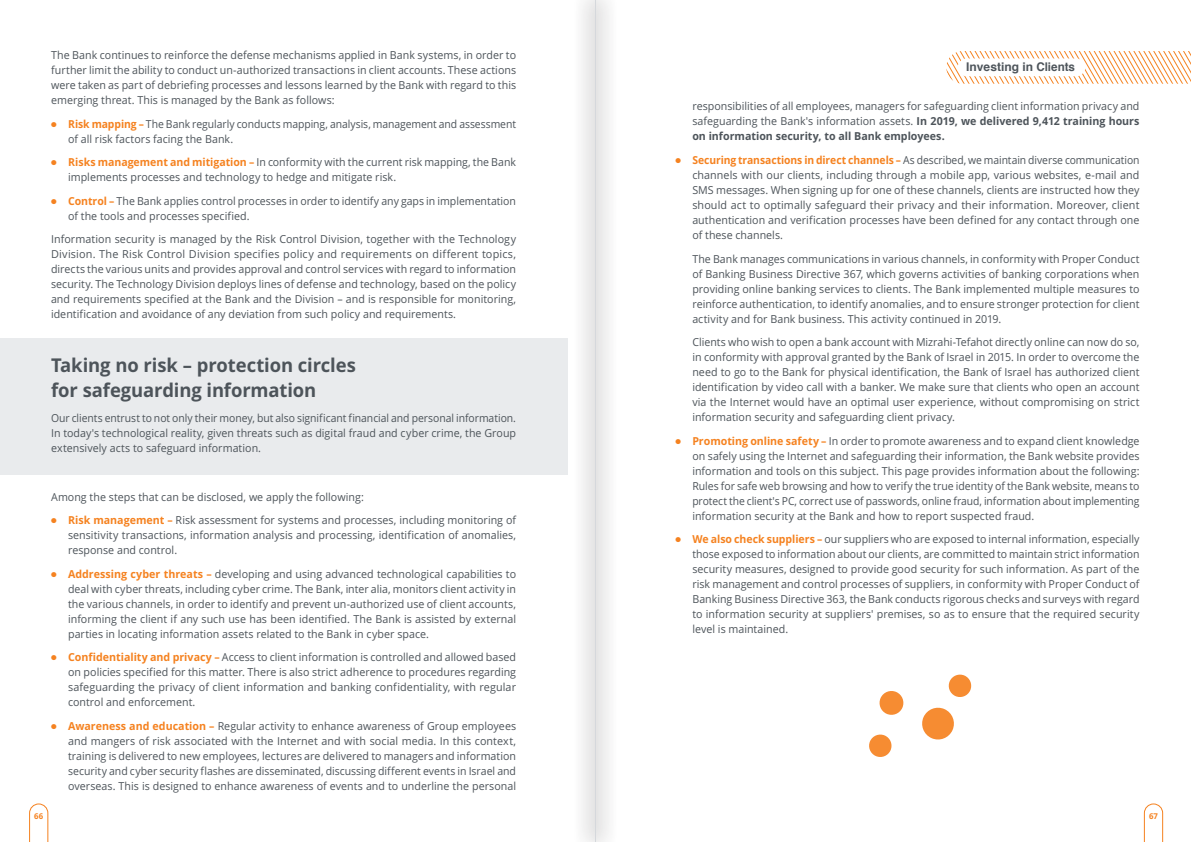
<style>
.page{position:relative;width:1191px;height:842px;background:#fff}
.page>*{position:absolute;margin:0;border:0;box-sizing:border-box;transform-origin:0 0}
.t1{font:700 19px/24.8px "Open Sans Hebrew";letter-spacing:-.005em;color:#4d545a}
.t2{font:700 12px "Helvetica";color:#4d545a}
.t3{font:11px/15px "Open Sans Hebrew";color:#4d545a;text-align:justify}
.t4{font:11px/15px "Open Sans Hebrew";color:#4d545a;text-align:justify;scale:.96 1}
.t5{font:11px/15px "Open Sans Hebrew";color:#4d545a;scale:.94 1}
.t6{font:11px/15px "Open Sans Hebrew";color:#4d545a;text-align:justify;scale:.95 1}
.t7{font:700 8px "Open Sans Hebrew";color:#f58220}
.s1{font-family:"Sucariot MF";font-weight:500;font-size:7px;color:#f58220}
.s2{font-weight:700;color:#f58220}
.s3{font-weight:700}
</style>
<div class="page">
<svg style="left:1144px;top:804px;width:18px;height:38px"></svg>
<svg style="left:29px;top:804px;width:19px;height:38px"></svg>
<svg style="left:946px;top:51px;width:245px;height:33px"></svg>
<div style="left:957px;top:58px;width:128px;height:18px;background:#fff;border-radius:9px"></div>
<div style="left:0;top:338px;width:567px;height:136px;background:#e9ebed"></div>
<svg style="left:869px;top:674px;width:103px;height:83px"></svg>
<div style="left:573px;top:0;width:45px;height:842px;background:#231f20;opacity:.6"></div>
<hr style="left:595px;top:0;width:1px;height:842px;background:#d5d8dc">
<p class="t3" style="left:51px;top:48px;width:466px">The Bank continues to reinforce the defense mechanisms applied in Bank systems, in order to further limit the ability to conduct un-authorized transactions in client accounts. These actions were taken as part of debriefing processes and lessons learned by the Bank with regard to this emerging threat. This is managed by the Bank as follows:</p>
<p class="t5" style="left:68px;top:117px;width:478px;text-indent:-17px"><span class="s1">#</span> <span class="s2">Risk mapping –</span> The Bank regularly conducts mapping, analysis, management and assessment of all risk factors facing the Bank.</p>
<p class="t4" style="left:68px;top:155px;width:468px;text-indent:-17px"><span class="s1">#</span> <span class="s2">Risks management and mitigation –</span> In conformity with the current risk mapping, the Bank implements processes and technology to hedge and mitigate risk.</p>
<p class="t4" style="left:68px;top:194px;width:468px;text-indent:-17px"><span class="s1">#</span> <span class="s2">Control –</span> The Bank applies control processes in order to identify any gaps in implementation of the tools and processes specified.</p>
<p class="t3" style="left:51px;top:232px;width:466px">Information security is managed by the Risk Control Division, together with the Technology Division. The Risk Control Division specifies policy and requirements on different topics, directs the various units and provides approval and control services with regard to information security. The Technology Division deploys lines of defense and technology, based on the policy and requirements specified at the Bank and the Division – and is responsible for monitoring, identification and avoidance of any deviation from such policy and requirements.</p>
<h4 class="t1" style="left:51px;top:354px;width:306px">Taking no risk – protection circles for safeguarding information</h4>
<p class="t6" style="left:51px;top:411px;width:491px">Our clients entrust to not only their money, but also significant financial and personal information.<br>In today's technological reality, given threats such as digital fraud and cyber crime, the Group extensively acts to safeguard information.</p>
<p class="t3" style="left:51px;top:489px;width:314px">Among the steps that can be disclosed, we apply the following:</p>
<p class="t3" style="left:68px;top:513px;width:449px;text-indent:-17px"><span class="s1">#</span> <span class="s2">Risk management –</span> Risk assessment for systems and processes, including monitoring of sensitivity transactions, information analysis and processing, identification of anomalies, response and control.</p>
<p class="t3" style="left:68px;top:566px;width:449px;text-indent:-17px"><span class="s1">#</span> <span class="s2">Addressing cyber threats –</span> developing and using advanced technological capabilities to deal with cyber threats, including cyber crime. The Bank, inter alia, monitors client activity in the various channels, in order to identify and prevent un-authorized use of client accounts, informing the client if any such use has been identified. The Bank is assisted by external parties in locating information assets related to the Bank in cyber space.</p>
<p class="t3" style="left:68px;top:650px;width:449px;text-indent:-17px"><span class="s1">#</span> <span class="s2">Confidentiality and privacy –</span> Access to client information is controlled and allowed based on policies specified for this matter. There is also strict adherence to procedures regarding safeguarding the privacy of client information and banking confidentiality, with regular control and enforcement.</p>
<p class="t3" style="left:68px;top:718px;width:449px;text-indent:-17px"><span class="s1">#</span> <span class="s2">Awareness and education –</span> Regular activity to enhance awareness of Group employees and mangers of risk associated with the Internet and with social media. In this context, training is delivered to new employees, lectures are delivered to managers and information security and cyber security flashes are disseminated, discussing different events in Israel and overseas. This is designed to enhance awareness of events and to underline the personal</p>
<p class="t2" style="left:966px;top:58px;width:110px">Investing in Clients</p>
<p class="t3" style="left:692px;top:99px;width:449px">responsibilities of all employees, managers for safeguarding client information privacy and safeguarding the Bank's information assets. <span class="s3">In 2019, we delivered 9,412 training hours on information security, to all Bank employees.</span></p>
<p class="t5" style="left:692px;top:153px;width:477px;text-align:justify;text-indent:-17px"><span class="s1">#</span> <span class="s2">Securing transactions in direct channels –</span> As described, we maintain diverse communication channels with our clients, including through a mobile app, various websites, e-mail and SMS messages. When signing up for one of these channels, clients are instructed how they should act to optimally safeguard their privacy and their information. Moreover, client authentication and verification processes have been defined for any contact through one of these channels.</p>
<p class="t4" style="left:692px;top:251px;width:467px">The Bank manages communications in various channels, in conformity with Proper Conduct of Banking Business Directive 367, which governs activities of banking corporations when providing online banking services to clients. The Bank implemented multiple measures to reinforce authentication, to identify anomalies, and to ensure stronger protection for client activity and for Bank business. This activity continued in 2019.</p>
<p class="t4" style="left:692px;top:335px;width:467px">Clients who wish to open a bank account with Mizrahi-Tefahot directly online can now do so, in conformity with approval granted by the Bank of Israel in 2015. In order to overcome the need to go to the Bank for physical identification, the Bank of Israel has authorized client identification by video call with a banker. We make sure that clients who open an account via the Internet would have an optimal user experience, without compromising on strict information security and safeguarding client privacy.</p>
<p class="t3" style="left:692px;top:433px;width:449px;text-indent:-17px"><span class="s1">#</span> <span class="s2">Promoting online safety –</span> In order to promote awareness and to expand client knowledge on safely using the Internet and safeguarding their information, the Bank website provides information and tools on this subject. This page provides information about the following:<br>Rules for safe web browsing and how to verify the true identity of the Bank website, means to protect the client's PC, correct use of passwords, online fraud, information about implementing information security at the Bank and how to report suspected fraud.</p>
<p class="t4" style="left:692px;top:532px;width:467px;text-indent:-17px"><span class="s1">#</span> <span class="s2">We also check suppliers –</span> our suppliers who are exposed to internal information, especially those exposed to information about our clients, are committed to maintain strict information security measures, designed to provide good security for such information. As part of the risk management and control processes of suppliers, in conformity with Proper Conduct of Banking Business Directive 363, the Bank conducts rigorous checks and surveys with regard to information security at suppliers' premises, so as to ensure that the required security level is maintained.</p>
<p class="t7" style="left:34px;top:811px;width:11px">66</p>
<p class="t7" style="left:1149px;top:811px;width:11px">67</p>
</div>
